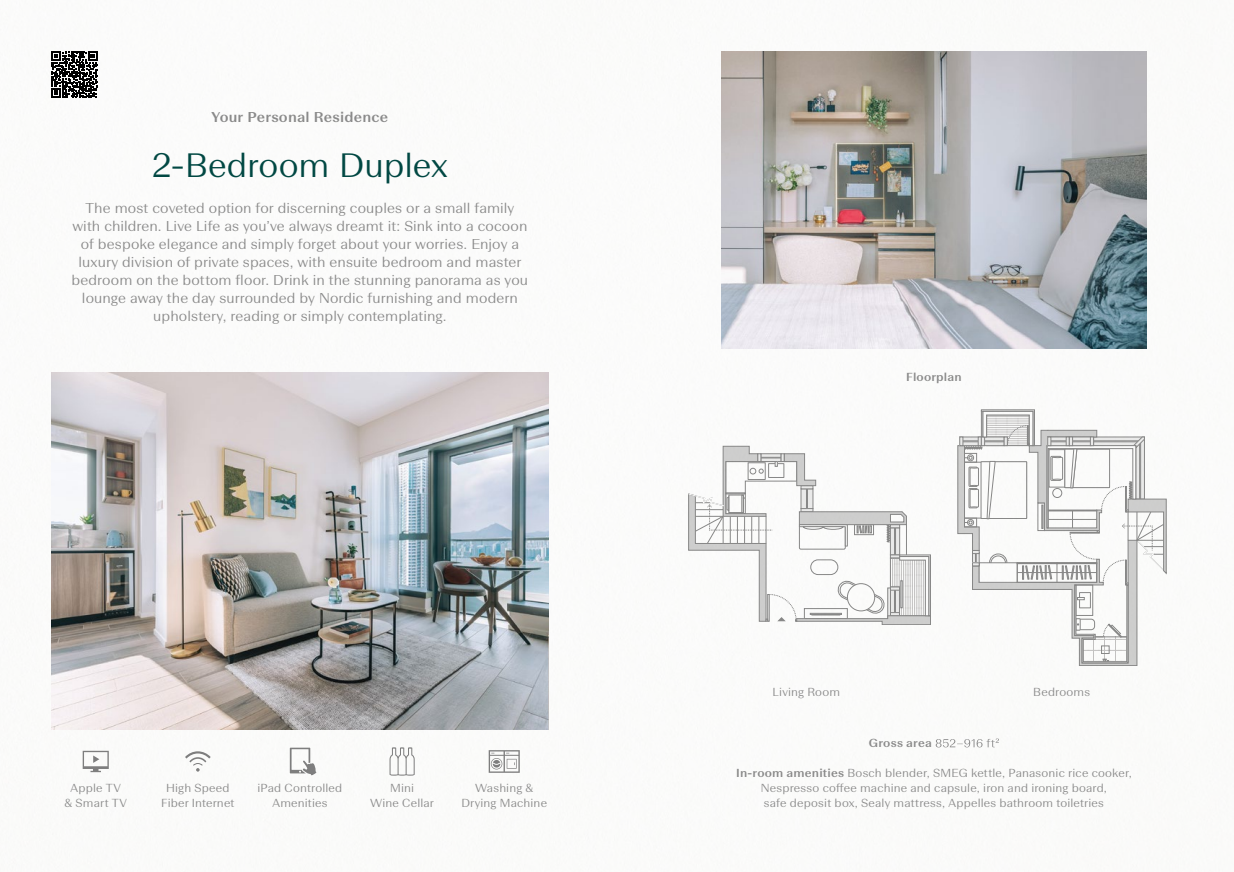
<style>
.page{position:relative;width:1234px;height:872px;background:#fff}
.page>*{position:absolute;margin:0;border:0;box-sizing:border-box;transform-origin:0 0}
.t1{font:300 33.75px "Beausite Fit";color:#014843}
.t2{font:300 14.25px/18px "Beausite Fit";letter-spacing:.01em;color:#8a8a8a;text-align:center}
.t3{font:500 14.25px "Beausite Fit";letter-spacing:.015em;color:#8a8a8a}
.t4{font:300 11.7px/15px "Beausite Fit";letter-spacing:.015em;color:#8a8a8a;text-align:center}
.t5{font:500 11.7px "Beausite Fit";letter-spacing:.02em;color:#8a8a8a}
.s1{font-weight:500}
</style>
<div class="page">
<img style="left:51px;top:372px;width:498px;height:357px">
<svg style="left:51px;top:51px;width:47px;height:47px"></svg>
<svg style="left:935px;top:738px;width:63px;height:9px"></svg>
<img style="left:721px;top:51px;width:425px;height:297px">
<svg style="left:688px;top:446px;width:242px;height:179px"></svg>
<svg style="left:957px;top:409px;width:209px;height:257px"></svg>
<div style="left:1101px;top:646px;width:7px;height:7px;border:1px solid #8a8a8a"></div>
<svg style="left:83px;top:751px;width:26px;height:21px"></svg>
<svg style="left:185px;top:751px;width:26px;height:20px"></svg>
<svg style="left:290px;top:747px;width:26px;height:28px"></svg>
<svg style="left:389px;top:747px;width:25px;height:28px"></svg>
<svg style="left:488px;top:750px;width:31px;height:23px"></svg>
<p class="t3" style="left:211px;top:107px;width:178px">Your Personal Residence</p>
<h1 class="t1" style="left:152px;top:142px;width:297px">2-Bedroom Duplex</h1>
<p class="t2" style="left:72px;top:198px;width:458px">The most coveted option for discerning couples or a small family with children. Live Life as you’ve always dreamt it: Sink into a cocoon of bespoke elegance and simply forget about your worries. Enjoy a luxury division of private spaces, with ensuite bedroom and master bedroom on the bottom floor. Drink in the stunning panorama as you lounge away the day surrounded by Nordic furnishing and modern upholstery, reading or simply contemplating.</p>
<p class="t4" style="left:64px;top:780px;width:64px">Apple TV<br>&amp; Smart TV</p>
<p class="t4" style="left:161px;top:780px;width:75px">High Speed<br>Fiber Internet</p>
<p class="t4" style="left:370px;top:780px;width:65px">Mini<br>Wine Cellar</p>
<p class="t4" style="left:257px;top:780px;width:86px">iPad Controlled<br>Amenities</p>
<p class="t4" style="left:461px;top:780px;width:87px">Washing &amp;<br>Drying Machine</p>
<p class="t5" style="left:906px;top:369px;width:57px">Floorplan</p>
<p class="t4" style="left:772px;top:684px;width:69px">Living Room</p>
<p class="t4" style="left:1032px;top:684px;width:58px">Bedrooms</p>
<p class="t5" style="left:868px;top:735px;width:65px">Gross area</p>
<p class="t4" style="left:736px;top:765px;width:397px"><span class="s1">In-room amenities</span> Bosch blender, SMEG kettle, Panasonic rice cooker,<br>Nespresso coffee machine and capsule, iron and ironing board,<br>safe deposit box, Sealy mattress, Appelles bathroom toiletries</p>
</div>
